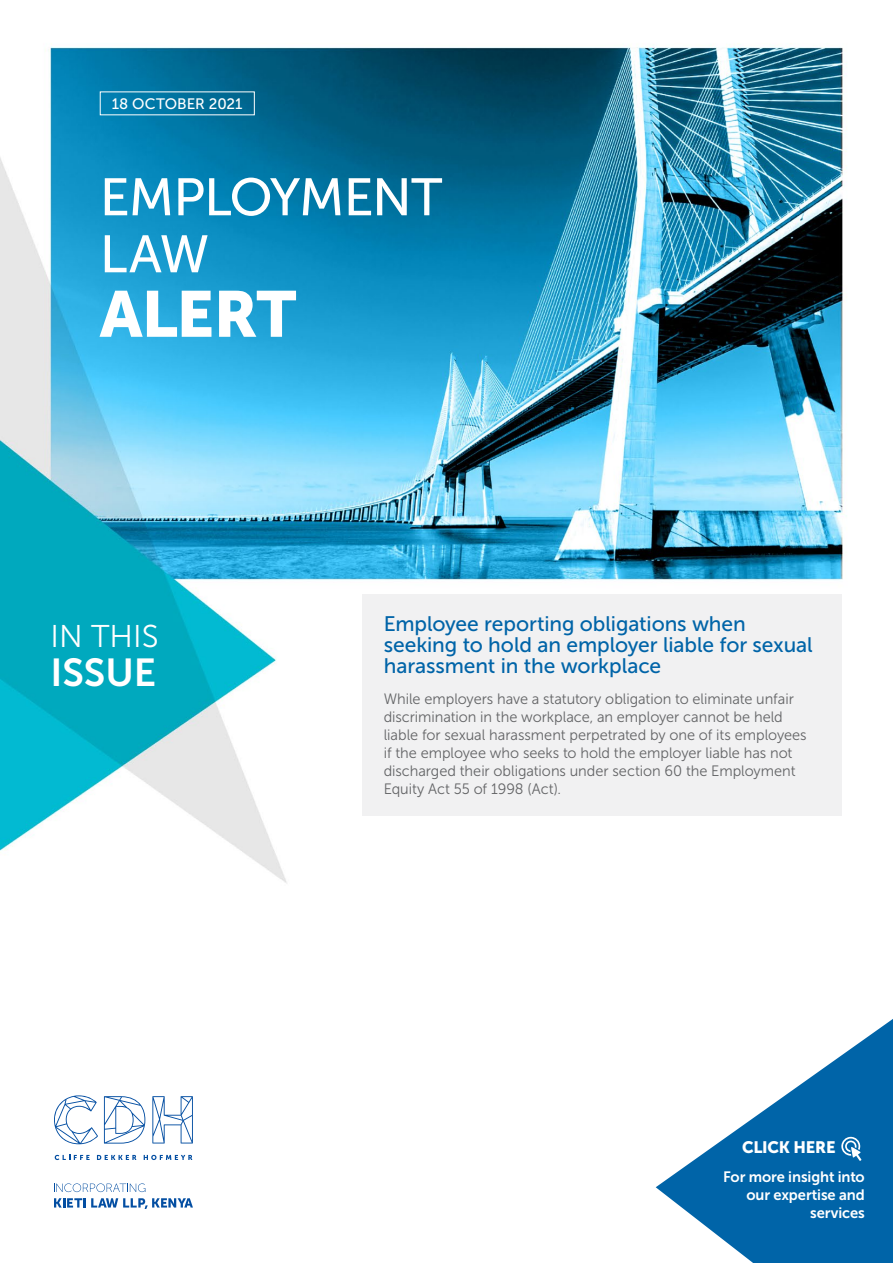
<style>
.page{position:relative;width:893px;height:1263px;background:#fff}
.page>*{position:absolute;margin:0;border:0;box-sizing:border-box;transform-origin:0 0}
.t1{font:64.5px "Museo Sans 900";letter-spacing:-.02em;color:#fff}
.t2{font:52.5px/57px "Museo Sans 500";letter-spacing:-.025em;color:#fff}
.t3{font:38.85px "Museo Sans 700";color:#fff}
.t4{font:31.35px "Museo Sans 300";color:#fff}
.t5{font:21px/21px "Museo Sans 500";letter-spacing:-.005em;color:#0064a8}
.t6{font:16.5px "Museo Sans 900";letter-spacing:-.02em;color:#fff}
.t7{font:15.15px "Museo Sans 500";color:#fff}
.t8{font:15px/18px "Museo Sans 300";letter-spacing:-.005em;color:#636466}
.t9{font:15px/18px "Museo Sans 700";letter-spacing:-.005em;color:#fff;text-align:right}
</style>
<div class="page">
<img style="left:0;top:44px;width:847px;height:1149px">
<svg style="left:656px;top:1019px;width:237px;height:244px;fill:#0064a8"></svg>
<svg style="left:841px;top:1137px;width:20px;height:24px"></svg>
<svg style="left:144px;top:1155px;width:48px;height:5px"></svg>
<svg style="left:97px;top:1155px;width:39px;height:5px"></svg>
<svg style="left:55px;top:1155px;width:35px;height:5px"></svg>
<svg style="left:54px;top:1095px;width:44px;height:49px"></svg>
<svg style="left:104px;top:1096px;width:41px;height:47px"></svg>
<svg style="left:152px;top:1096px;width:41px;height:47px"></svg>
<svg style="left:54px;top:1183px;width:91px;height:9px"></svg>
<svg style="left:54px;top:1198px;width:139px;height:11px"></svg>
<div style="left:362px;top:594px;width:480px;height:221px;background:#f1f1f2"></div>
<p class="t7" style="left:112px;top:96px;width:132px">18 OCTOBER 2021</p>
<h2 class="t2" style="left:100px;top:169px;width:344px">EMPLOYMENT<br>LAW</h2>
<h1 class="t1" style="left:100px;top:278px;width:198px">ALERT</h1>
<h3 class="t4" style="left:50px;top:620px;width:110px">IN THIS</h3>
<h3 class="t3" style="left:50px;top:651px;width:107px">ISSUE</h3>
<h3 class="t5" style="left:384px;top:614px;width:431px">Employee reporting obligations when seeking to hold an employer liable for sexual harassment in the workplace</h3>
<p class="t8" style="left:384px;top:690px;width:424px">While employers have a statutory obligation to eliminate unfair discrimination in the workplace, an employer cannot be held liable for sexual harassment perpetrated by one of its employees if the employee who seeks to hold the employer liable has not discharged their obligations under section 60 the Employment Equity Act 55 of 1998 (Act).</p>
<p class="t6" style="left:742px;top:1138px;width:95px">CLICK HERE</p>
<p class="t9" style="left:723px;top:1168px;width:143px">For more insight into our expertise and services</p>
</div>
